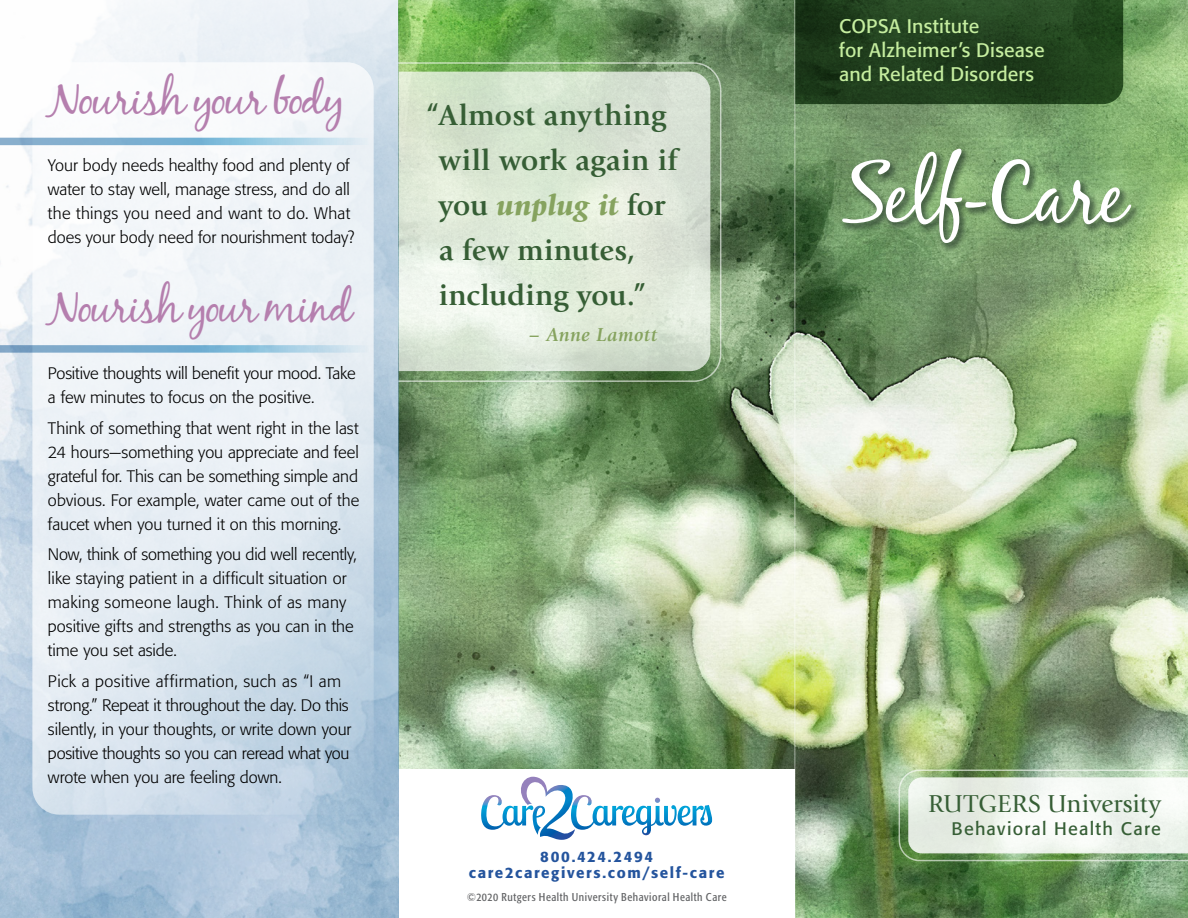
<style>
.page{position:relative;width:1188px;height:918px;background:#fff}
.page>*{position:absolute;margin:0;border:0;box-sizing:border-box;transform-origin:0 0}
.t1{font:45px "Black Jack";letter-spacing:-.035em;color:#b57fae}
.t2{font:45px "Black Jack";letter-spacing:-.015em;color:#b57fae}
.t3{font:700 30px/45px "Giovanni";letter-spacing:.005em;color:#365e35}
.t4{font:25.5px "Giovanni";letter-spacing:.01em;color:#365e35}
.t5{font:19.5px/24px "Formata";letter-spacing:.01em;color:#c5ed9f}
.t6{font:italic 700 19.5px "Giovanni";letter-spacing:.02em;color:#86a35f}
.t7{font:18px "Formata";letter-spacing:.065em;color:#365e35}
.t8{font:300 16.5px/24px "Formata";color:#000}
.t9{font:500 15px "Formata";letter-spacing:.105em;color:#24549d}
.t10{font:condensed 11.25px "Formata";letter-spacing:.045em;color:#636466}
.s1{color:#375e35}
.s2{font-weight:900;font-style:italic;color:#86a35f}
</style>
<div class="page">
<img style="left:0;top:0;width:1188px;height:918px">
<div style="left:840px;top:146px;width:301px;height:107px;background:#25372a;opacity:.65"></div>
<svg style="left:842px;top:149px;width:289px;height:94px;background:#8cac82"></svg>
<hr style="left:795px;top:0;width:1px;height:918px;background:#fff">
<svg style="left:795px;top:0;width:328px;height:104px;background:#22411e"></svg>
<svg style="left:898px;top:769px;width:290px;height:93px"></svg>
<svg style="left:391px;top:62px;width:331px;height:321px;background:#d2dfcd"></svg>
<div style="left:399px;top:770px;width:396px;height:148px;background:#fff"></div>
<svg style="left:441px;top:759px;width:289px;height:81px"></svg>
<svg style="left:32px;top:62px;width:342px;height:753px;fill:#eaf0f5"></svg>
<svg style="left:0;top:138px;width:369px;height:7px;background:#92bed9"></svg>
<svg style="left:0;top:345px;width:369px;height:8px;background:#92bcd7"></svg>
<p class="t1" style="left:48px;top:71px;width:298px">Nourish your body</p>
<p class="t8" style="left:48px;top:153px;width:308px">Your body needs healthy food and plenty of water to stay well, manage stress, and do all the things you need and want to do. What does your body need for nourishment today?</p>
<p class="t2" style="left:48px;top:279px;width:305px">Nourish your mind</p>
<p class="t8" style="left:48px;top:361px;width:309px">Positive thoughts will benefit your mood. Take a few minutes to focus on the positive.</p>
<p class="t8" style="left:48px;top:416px;width:313px;text-align:justify">Think of something that went right in the last 24 hours—something you appreciate and feel grateful for. This can be something simple and obvious. For example, water came out of the faucet when you turned it on this morning.</p>
<p class="t8" style="left:48px;top:543px;width:310px">Now, think of something you did well recently, like staying patient in a difficult situation or making someone laugh. Think of as many positive gifts and strengths as you can in the time you set aside.</p>
<p class="t8" style="left:48px;top:669px;width:305px">Pick a positive affirmation, such as “I am strong.” Repeat it throughout the day. Do this silently, in your thoughts, or write down your positive thoughts so you can reread what you wrote when you are feeling down.</p>
<p class="t3" style="left:439px;top:93px;width:240px;text-indent:-13px">“Alm<span class="s1">o</span>st anything will work again if you <span class="s2">unplug it</span> for a few minutes, including you.”</p>
<p class="t6" style="left:529px;top:323px;width:130px">– Anne Lamott</p>
<p class="t9" style="left:540px;top:847px;width:114px">800.424.2494</p>
<p class="t9" style="left:469px;top:864px;width:257px">care2caregivers.com/self-care</p>
<p class="t10" style="left:467px;top:890px;width:261px">©2020 Rutgers Health University Behavioral Health Care</p>
<p class="t5" style="left:839px;top:14px;width:207px">COPSA Institute<br>for Alzheimer’s Disease and Related Disorders</p>
<p class="t4" style="left:928px;top:789px;width:234px">RUTGERS University</p>
<p class="t7" style="left:952px;top:817px;width:211px">Behavioral Health Care</p>
</div>
